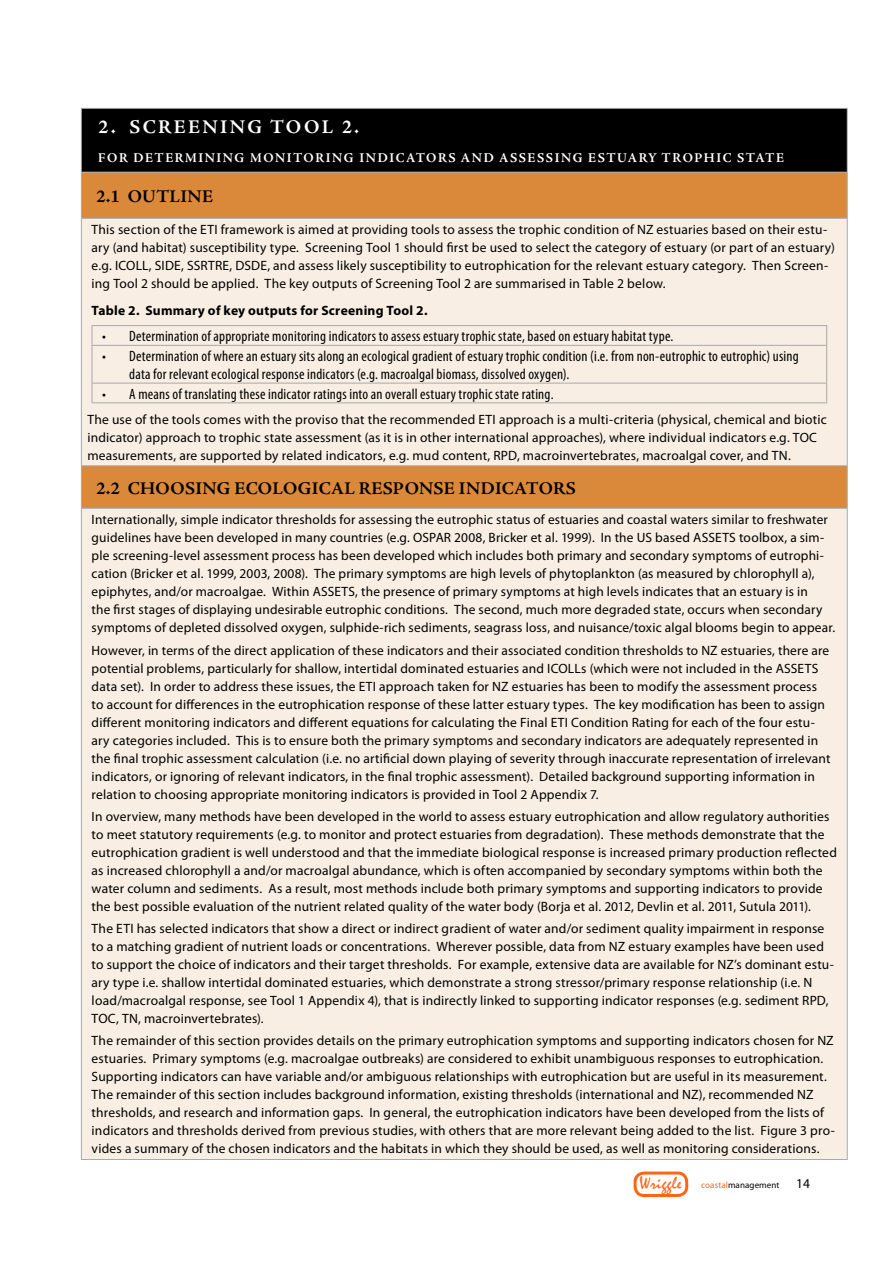
<style>
.page{position:relative;width:893px;height:1263px;background:#fff}
.page>*{position:absolute;margin:0;border:0;box-sizing:border-box;transform-origin:0 0}
.t1{font:700 19.5px "Adobe Jenson Pro";letter-spacing:.12em;color:#fff}
.t2{font:700 18px "Adobe Jenson Pro";letter-spacing:.015em;color:#000}
.t3{font:condensed 15px/18px "Myriad Pro";letter-spacing:.015em;color:#000}
.t4{font:13.5px/18px "Myriad Pro";letter-spacing:.015em;color:#000}
.t5{font:700 13.5px "Adobe Jenson Pro";letter-spacing:.12em;color:#fff;scale:.96 1}
.t6{font:700 13.5px "Myriad Pro";letter-spacing:.02em;color:#000}
.t7{font:9px "Myriad Pro";letter-spacing:.01em;color:#000}
.s1{font-family:"Mistral";font-size:18px;color:#ff6514}
.s2{color:#ff6514}
.s3{font-size:13.5px}
</style>
<div class="page">
<div style="left:634px;top:1171px;width:54px;height:26px;border:3px solid #ff6514;border-radius:9px"></div>
<div style="left:81px;top:108px;width:766px;height:64px;background:#000"></div>
<div style="left:82px;top:173px;width:765px;height:45px;background:#da893b"></div>
<div style="left:82px;top:219px;width:765px;height:940px;background:#f9eee3"></div>
<hr style="left:81px;top:108px;width:767px;height:1px;background:#a7a9ac">
<hr style="left:81px;top:109px;width:1px;height:63px;background:#a7a9ac">
<hr style="left:847px;top:109px;width:1px;height:63px;background:#a7a9ac">
<hr style="left:81px;top:172px;width:767px;height:1px;background:#a7a9ac">
<hr style="left:81px;top:173px;width:1px;height:45px;background:#a7a9ac">
<hr style="left:847px;top:173px;width:1px;height:45px;background:#a7a9ac">
<hr style="left:81px;top:218px;width:767px;height:1px;background:#a7a9ac">
<hr style="left:81px;top:219px;width:1px;height:246px;background:#a7a9ac">
<hr style="left:847px;top:219px;width:1px;height:246px;background:#a7a9ac">
<hr style="left:81px;top:465px;width:767px;height:1px;background:#a7a9ac">
<hr style="left:81px;top:466px;width:1px;height:42px;background:#a7a9ac">
<hr style="left:847px;top:466px;width:1px;height:42px;background:#a7a9ac">
<hr style="left:81px;top:508px;width:767px;height:1px;background:#a7a9ac">
<hr style="left:81px;top:509px;width:1px;height:650px;background:#a7a9ac">
<hr style="left:847px;top:509px;width:1px;height:650px;background:#a7a9ac">
<hr style="left:81px;top:1159px;width:767px;height:1px;background:#a7a9ac">
<hr style="left:92px;top:325px;width:735px;height:1px;background:#a7a9ac">
<svg style="left:92px;top:326px;width:1px;height:19px"></svg>
<svg style="left:826px;top:326px;width:1px;height:19px"></svg>
<hr style="left:92px;top:345px;width:735px;height:1px;background:#a7a9ac">
<hr style="left:92px;top:346px;width:1px;height:37px;background:#a7a9ac">
<hr style="left:826px;top:346px;width:1px;height:37px;background:#a7a9ac">
<hr style="left:92px;top:383px;width:735px;height:1px;background:#a7a9ac">
<svg style="left:92px;top:383px;width:1px;height:19px"></svg>
<svg style="left:826px;top:383px;width:1px;height:19px"></svg>
<hr style="left:92px;top:402px;width:735px;height:1px;background:#a7a9ac">
<h1 class="t1" style="left:98px;top:116px;width:91px">2. SCREENIN</h1>
<h1 class="t1" style="left:247px;top:116px;width:47px">G TOO</h1>
<h1 class="t1" style="left:322px;top:116px;width:39px">L 2.</h1>
<p class="t5" style="left:98px;top:150px;width:53px">FOR DETE</p>
<p class="t5" style="left:175px;top:150px;width:35px">RMININ</p>
<p class="t5" style="left:235px;top:150px;width:28px">G MONITO</p>
<p class="t5" style="left:315px;top:150px;width:111px">RING INDICATO</p>
<p class="t5" style="left:438px;top:150px;width:66px">RS ANDASSESSIN</p>
<p class="t5" style="left:573px;top:150px;width:211px">G ESTUARY TROPHIC STATE</p>
<h2 class="t2" style="left:96px;top:186px;width:96px">2.1 OUTLINE</h2>
<p class="t4" style="left:92px;top:221px;width:745px">This section of the ETI framework is aimed at providing tools to assess the trophic condition of NZ estuaries based on their estu&shy;ary (and habitat) susceptibility type. Screening Tool 1 should first be used to select the category of estuary (or part of an estuary) e.g. ICOLL, SIDE, SSRTRE, DSDE, and assess likely susceptibility to eutrophication for the relevant estuary category. Then Screen&shy;ing Tool 2 should be applied. The key outputs of Screening Tool 2 are summarised in Table 2 below.</p>
<p class="t6" style="left:92px;top:302px;width:338px">Table 2. Summary of key outputs for Screening Tool 2.</p>
<p class="t3" style="left:102px;top:327px;width:573px">• Determination of appropriate monitoring indicators to assess estuary trophic state, based on estuary habitat type.</p>
<p class="t3" style="left:129px;top:347px;width:671px;text-indent:-27px">• Determination of where an estuary sits along an ecological gradient of estuary trophic condition (i.e. from non-eutrophic to eutrophic) using data for relevant ecological response indicators (e.g. macroalgal biomass, dissolved oxygen).</p>
<p class="t3" style="left:102px;top:384px;width:453px">• A means of translating these indicator ratings into an overall estuary trophic state rating.</p>
<p class="t4" style="left:87px;top:410px;width:741px">The use of the tools comes with the proviso that the recommended ETI approach is a multi-criteria (physical, chemical and biotic indicator) approach to trophic state assessment (as it is in other international approaches), where individual indicators e.g. TOC measurements, are supported by related indicators, e.g. mud content, RPD, macroinvertebrates, macroalgal cover, and TN.</p>
<h2 class="t2" style="left:96px;top:478px;width:64px">2.2 CHOOSIN</h2>
<h2 class="t2" style="left:217px;top:478px;width:154px">G ECOLO GICAL RES</h2>
<h2 class="t2" style="left:393px;top:478px;width:16px">PONSE</h2>
<h2 class="t2" style="left:459px;top:478px;width:115px">INDICATO RS</h2>
<p class="t4" style="left:92px;top:511px;width:745px">Internationally, simple indicator thresholds for assessing the eutrophic status of estuaries and coastal waters similar to freshwater guidelines have been developed in many countries (e.g. OSPAR 2008, Bricker et al. 1999). In the US based ASSETS toolbox, a sim&shy;ple screening-level assessment process has been developed which includes both primary and secondary symptoms of eutrophi&shy;cation (Bricker et al. 1999, 2003, 2008). The primary symptoms are high levels of phytoplankton (as measured by chlorophyll a), epiphytes, and/or macroalgae. Within ASSETS, the presence of primary symptoms at high levels indicates that an estuary is in<br>the first stages of displaying undesirable eutrophic conditions. The second, much more degraded state, occurs when secondary symptoms of depleted dissolved oxygen, sulphide-rich sediments, seagrass loss, and nuisance/toxic algal blooms begin to appear.</p>
<p class="t4" style="left:92px;top:641px;width:740px">However, in terms of the direct application of these indicators and their associated condition thresholds to NZ estuaries, there are potential problems, particularly for shallow, intertidal dominated estuaries and ICOLLs (which were not included in the ASSETS data set). In order to address these issues, the ETI approach taken for NZ estuaries has been to modify the assessment process to account for differences in the eutrophication response of these latter estuary types. The key modification has been to assign different monitoring indicators and different equations for calculating the Final ETI Condition Rating for each of the four estu&shy;ary categories included. This is to ensure both the primary symptoms and secondary indicators are adequately represented in the final trophic assessment calculation (i.e. no artificial down playing of severity through inaccurate representation of irrelevant indicators, or ignoring of relevant indicators, in the final trophic assessment). Detailed background supporting information in relation to choosing appropriate monitoring indicators is provided in Tool 2 Appendix 7.</p>
<p class="t4" style="left:92px;top:807px;width:747px">In overview, many methods have been developed in the world to assess estuary eutrophication and allow regulatory authorities to meet statutory requirements (e.g. to monitor and protect estuaries from degradation). These methods demonstrate that the eutrophication gradient is well understood and that the immediate biological response is increased primary production reflected as increased chlorophyll a and/or macroalgal abundance, which is often accompanied by secondary symptoms within both the water column and sediments. As a result, most methods include both primary symptoms and supporting indicators to provide the best possible evaluation of the nutrient related quality of the water body (Borja et al. 2012, Devlin et al. 2011, Sutula 2011).</p>
<p class="t4" style="left:92px;top:919px;width:744px">The ETI has selected indicators that show a direct or indirect gradient of water and/or sediment quality impairment in response to a matching gradient of nutrient loads or concentrations. Wherever possible, data from NZ estuary examples have been used to support the choice of indicators and their target thresholds. For example, extensive data are available for NZ’s dominant estu&shy;ary type i.e. shallow intertidal dominated estuaries, which demonstrate a strong stressor/primary response relationship (i.e. N load/macroalgal response, see Tool 1 Appendix 4), that is indirectly linked to supporting indicator responses (e.g. sediment RPD, TOC, TN, macroinvertebrates).</p>
<p class="t4" style="left:92px;top:1032px;width:745px">The remainder of this section provides details on the primary eutrophication symptoms and supporting indicators chosen for NZ estuaries. Primary symptoms (e.g. macroalgae outbreaks) are considered to exhibit unambiguous responses to eutrophication.<br>Supporting indicators can have variable and/or ambiguous relationships with eutrophication but are useful in its measurement.<br>The remainder of this section includes background information, existing thresholds (international and NZ), recommended NZ thresholds, and research and information gaps. In general, the eutrophication indicators have been developed from the lists of indicators and thresholds derived from previous studies, with others that are more relevant being added to the list. Figure 3 pro&shy;vides a summary of the chosen indicators and the habitats in which they should be used, as well as monitoring considerations.</p>
<p class="t7" style="left:640px;top:1179px;width:172px"><span class="s1">Wriggle</span> <span class="s2">coastal</span>management <span class="s3">14</span></p>
</div>
